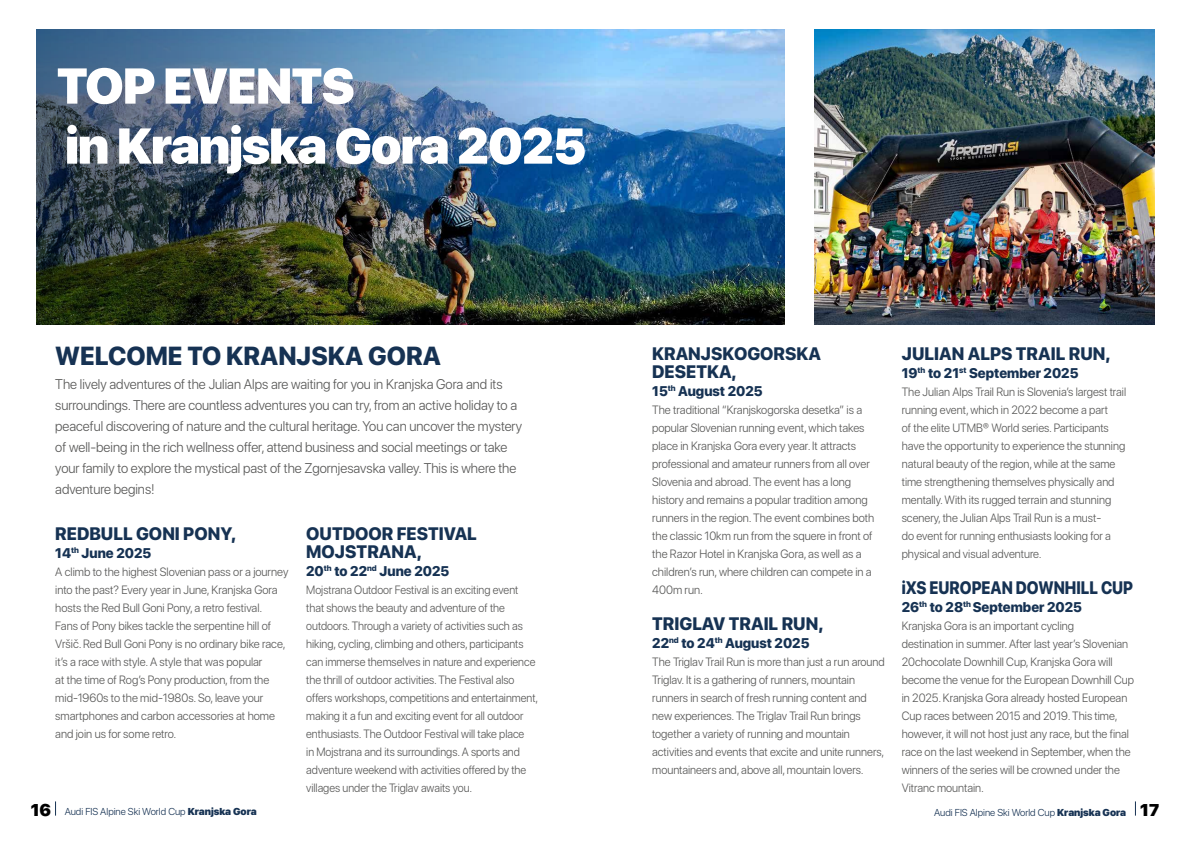
<style>
.page{position:relative;width:1191px;height:842px;background:#fff}
.page>*{position:absolute;margin:0;border:0;box-sizing:border-box;transform-origin:0 0}
.t1{font:900 50px/60px "SF Pro Display";letter-spacing:-.02em;color:#fff}
.t2{font:800 26px "SF Pro Display";color:#163253}
.t3{font:800 18px/18px "SF Pro Display";color:#163253}
.t4{font:800 18px "SF Pro Display";color:#163253;scale:.86 1}
.t5{font:300 14px/21px "SF Pro Display";color:#575756}
.t6{font:800 14px "SF Pro Display";color:#163253}
.t7{font:300 12px/18px "SF Pro Display";color:#575756;scale:.96 1}
.t8{font:300 12px/18px "SF Pro Display";color:#575756}
.t9{font:300 12px/18px "SF Pro Display";color:#575756;scale:.94 1}
.t10{font:300 10px "SF Pro Display";color:#163253}
.s1{font-weight:900;font-size:17px;color:#000}
.s2{font-weight:900}
</style>
<div class="page">
<svg style="left:55px;top:801px;width:1px;height:15px"></svg>
<svg style="left:1135px;top:801px;width:1px;height:15px"></svg>
<img style="left:595px;top:29px;width:189px;height:295px">
<img style="left:814px;top:29px;width:341px;height:295px">
<img style="left:36px;top:29px;width:559px;height:295px">
<h1 class="t1" style="left:57px;top:56px;width:531px">TOP EVENTS<br>in Kranjska Gora 2025</h1>
<h2 class="t2" style="left:55px;top:340px;width:387px">WELCOME TO KRANJSKA GORA</h2>
<p class="t5" style="left:55px;top:373px;width:468px">The lively adventures of the Julian Alps are waiting for you in Kranjska Gora and its surroundings. There are countless adventures you can try, from an active holiday to a peaceful discovering of nature and the cultural heritage. You can uncover the mystery of well-being in the rich wellness offer, attend business and social meetings or take your family to explore the mystical past of the Zgornjesavska valley. This is where the adventure begins!</p>
<h3 class="t3" style="left:306px;top:525px;width:172px">OUTDOOR FESTIVAL<br>MOJSTRANA,</h3>
<p class="t6" style="left:306px;top:563px;width:144px">20<sup>th</sup> to 22<sup>nd</sup> June 2025</p>
<p class="t9" style="left:306px;top:581px;width:248px">Mojstrana Outdoor Festival is an exciting event that shows the beauty and adventure of the outdoors. Through a variety of activities such as hiking, cycling, climbing and others, participants can immerse themselves in nature and experience the thrill of outdoor activities. The Festival also offers workshops, competitions and entertainment, making it a fun and exciting event for all outdoor enthusiasts. The Outdoor Festival will take place<br>in Mojstrana and its surroundings. A sports and adventure weekend with activities offered by the villages under the Triglav awaits you.</p>
<h3 class="t3" style="left:55px;top:525px;width:182px">REDBULL GONI PONY,</h3>
<p class="t6" style="left:55px;top:545px;width:97px">14<sup>th</sup> June 2025</p>
<p class="t8" style="left:55px;top:563px;width:235px">A climb to the highest Slovenian pass or a journey into the past? Every year in June, Kranjska Gora hosts the Red Bull Goni Pony, a retro festival.<br>Fans of Pony bikes tackle the serpentine hill of Vršič. Red Bull Goni Pony is no ordinary bike race, it’s a race with style. A style that was popular<br>at the time of Rog’s Pony production, from the mid-1960s to the mid-1980s. So, leave your smartphones and carbon accessories at home and join us for some retro.</p>
<h3 class="t3" style="left:652px;top:345px;width:170px">KRANJSKOGORSKA<br>DESETKA,</h3>
<p class="t6" style="left:652px;top:383px;width:112px">15<sup>th</sup> August 2025</p>
<p class="t8" style="left:652px;top:401px;width:223px">The traditional “Kranjskogorska desetka” is a popular Slovenian running event, which takes place in Kranjska Gora every year. It attracts professional and amateur runners from all over Slovenia and abroad. The event has a long history and remains a popular tradition among runners in the region. The event combines both the classic 10km run from the squere in front of the Razor Hotel in Kranjska Gora, as well as a children’s run, where children can compete in a 400m run.</p>
<h3 class="t3" style="left:652px;top:615px;width:173px">TRIGLAV TRAIL RUN,</h3>
<p class="t6" style="left:652px;top:635px;width:159px">22<sup>nd</sup> to 24<sup>th</sup> August 2025</p>
<p class="t7" style="left:652px;top:653px;width:244px">The Triglav Trail Run is more than just a run around Triglav. It is a gathering of runners, mountain runners in search of fresh running content and new experiences. The Triglav Trail Run brings together a variety of running and mountain activities and events that excite and unite runners, mountaineers and, above all, mountain lovers.</p>
<h3 class="t3" style="left:901px;top:345px;width:210px">JULIAN ALPS TRAIL RUN,</h3>
<p class="t6" style="left:901px;top:365px;width:178px">19<sup>th</sup> to 21<sup>st</sup> September 2025</p>
<p class="t7" style="left:901px;top:383px;width:235px">The Julian Alps Trail Run is Slovenia’s largest trail running event, which in 2022 become a part<br>of the elite UTMB® World series. Participants have the opportunity to experience the stunning natural beauty of the region, while at the same time strengthening themselves physically and mentally. With its rugged terrain and stunning scenery, the Julian Alps Trail Run is a must-<br>do event for running enthusiasts looking for a physical and visual adventure.</p>
<h3 class="t4" style="left:901px;top:577px;width:271px">iXS EUROPEAN DOWNHILL CUP</h3>
<p class="t6" style="left:901px;top:599px;width:182px">26<sup>th</sup> to 28<sup>th</sup> September 2025</p>
<p class="t7" style="left:901px;top:617px;width:243px">Kranjska Gora is an important cycling<br>destination in summer. After last year’s Slovenian 20chocolate Downhill Cup, Kranjska Gora will become the venue for the European Downhill Cup in 2025. Kranjska Gora already hosted European Cup races between 2015 and 2019. This time, however, it will not host just any race, but the final race on the last weekend in September, when the winners of the series will be crowned under the Vitranc mountain.</p>
<p class="t10" style="left:31px;top:806px;width:227px"><span class="s1">16</span> Audi FIS Alpine Ski World Cup <span class="s2">Kranjska Gora</span></p>
<p class="t10" style="left:934px;top:806px;width:226px">Audi FIS Alpine Ski World Cup <span class="s2">Kranjska Gora</span> <span class="s1">17</span></p>
</div>
